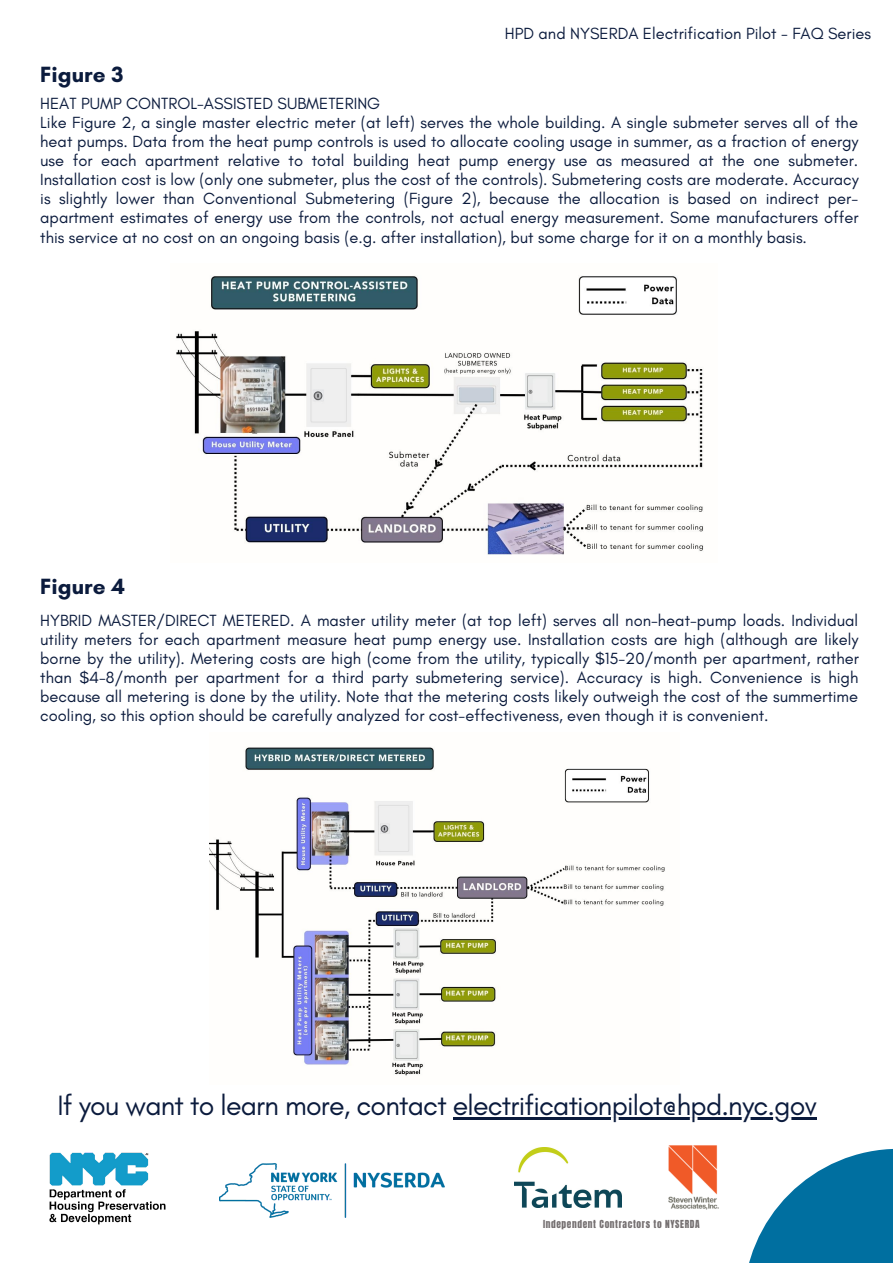
<style>
.page{position:relative;width:893px;height:1264px;background:#fff}
.page>*{position:absolute;margin:0;border:0;box-sizing:border-box;transform-origin:0 0}
.t1{font:28.5px "Glacial Indifference";letter-spacing:-.025em;color:#0b1b3d}
.t2{font:700 22.5px "Glacial Indifference";color:#0b1b3d}
.t3{font:16.5px/19px "Glacial Indifference";color:#0b1b3d;text-align:justify}
.t4{font:9.45px "Anton";letter-spacing:.065em;color:#757071}
</style>
<div class="page">
<svg style="left:749px;top:1149px;width:143px;height:113px"></svg>
<img style="left:49px;top:1152px;width:117px;height:73px">
<img style="left:219px;top:1163px;width:225px;height:54px">
<img style="left:668px;top:1145px;width:51px;height:65px">
<img style="left:514px;top:1147px;width:107px;height:60px">
<hr style="left:453px;top:1117px;width:363px;height:2px;background:#0b1b3d">
<img style="left:209px;top:747px;width:456px;height:329px">
<img style="left:176px;top:276px;width:528px;height:279px">
<p class="t3" style="left:505px;top:23px;width:368px">HPD and NYSERDA Electrification Pilot - FAQ Series</p>
<h2 class="t2" style="left:40px;top:61px;width:85px">Figure 3</h2>
<p class="t3" style="left:40px;top:93px;width:820px;text-align:left">HEAT PUMP CONTROL-ASSISTED SUBMETERING<br>Like Figure 2, a single master electric meter (at left) serves the whole building. A single submeter serves all of the heat pumps. Data from the heat pump controls is used to allocate cooling usage in summer, as a fraction of energy use for each apartment relative to total building heat pump energy use as measured at the one submeter.<br>Installation cost is low (only one submeter, plus the cost of the controls). Submetering costs are moderate. Accuracy is slightly lower than Conventional Submetering (Figure 2), because the allocation is based on indirect per&shy;apartment estimates of energy use from the controls, not actual energy measurement. Some manufacturers offer this service at no cost on an ongoing basis (e.g. after installation), but some charge for it on a monthly basis.</p>
<h2 class="t2" style="left:40px;top:573px;width:86px">Figure 4</h2>
<p class="t3" style="left:40px;top:610px;width:820px">HYBRID MASTER/DIRECT METERED. A master utility meter (at top left) serves all non-heat-pump loads. Individual utility meters for each apartment measure heat pump energy use. Installation costs are high (although are likely borne by the utility). Metering costs are high (come from the utility, typically $15-20/month per apartment, rather than $4-8/month per apartment for a third party submetering service). Accuracy is high. Convenience is high because all metering is done by the utility. Note that the metering costs likely outweigh the cost of the summertime cooling, so this option should be carefully analyzed for cost-effectiveness, even though it is convenient.</p>
<h1 class="t1" style="left:57px;top:1088px;width:761px">If you want to learn more, contact electrificationpilot@hpd.nyc.gov</h1>
<p class="t4" style="left:543px;top:1217px;width:158px">Independent Contractors to NYSERDA</p>
</div>
